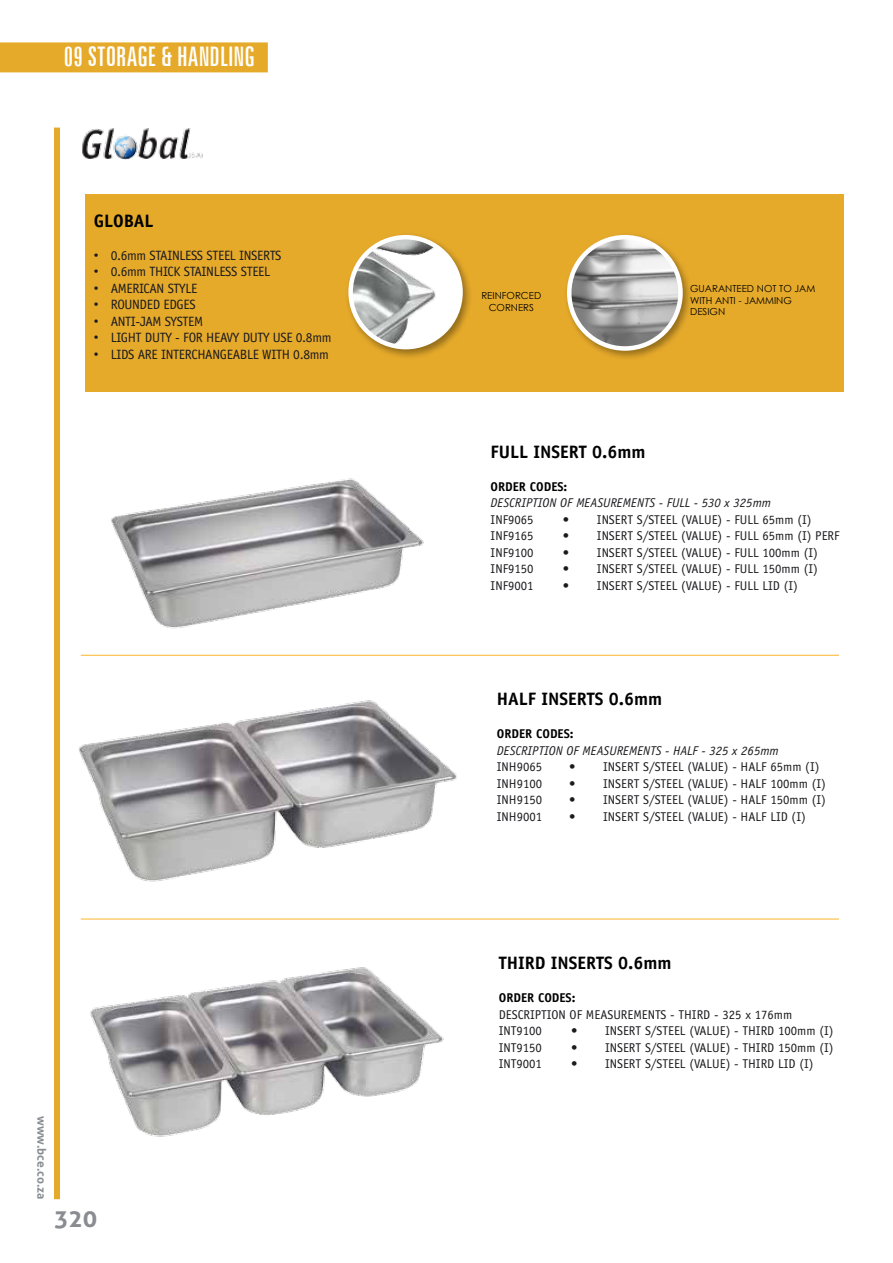
<style>
.page{position:relative;width:893px;height:1263px;background:#fff}
.page>*{position:absolute;margin:0;border:0;box-sizing:border-box;transform-origin:0 0}
.t1{font:extra-condensed 27px "Zurich BT";letter-spacing:.005em;color:#fff}
.t2{font:700 24px "Aller";color:#898d91}
.t3{font:700 18px "Officina Sans";color:#000}
.t4{font:13.5px "Officina Sans";letter-spacing:-.025em;color:#1b1b1f}
.t5{font:12.75px/16.5px "Officina Sans";color:#1b1b1f}
.t6{font:italic 12.75px "Officina Sans";color:#1b1b1f}
.t7{font:700 12.75px "Officina Sans";color:#000}
.t8{font:700 12px "Aller";color:#898d91}
.t9{font:9.75px/11.7px "Century Gothic";color:#000}
.s1{font-family:"Arial"}
</style>
<div class="page">
<div style="left:0;top:42px;width:268px;height:30px;background:#e6aa2b"></div>
<div style="left:54px;top:128px;width:6px;height:1071px;background:#e6aa2b"></div>
<div style="left:85px;top:194px;width:758px;height:198px;background:#e6aa2b"></div>
<img style="left:82px;top:128px;width:121px;height:31px">
<div style="left:564px;top:232px;width:128px;height:128px;background:#000;opacity:.35"></div>
<img style="left:569px;top:237px;width:111px;height:111px;border-radius:56px">
<div style="left:567px;top:235px;width:116px;height:116px;border:4px solid #fff;border-radius:50%"></div>
<div style="left:345px;top:232px;width:128px;height:127px;background:#000;opacity:.35"></div>
<img style="left:351px;top:237px;width:110px;height:110px;border-radius:55px">
<div style="left:348px;top:235px;width:115px;height:114px;border:4px solid #fff;border-radius:50%"></div>
<hr style="left:81px;top:655px;width:758px;height:1px;background:#fdb62b">
<hr style="left:81px;top:919px;width:758px;height:1px;background:#fdb62b">
<img style="left:111px;top:478px;width:313px;height:151px">
<img style="left:78px;top:700px;width:379px;height:182px">
<img style="left:90px;top:967px;width:354px;height:170px">
<h1 class="t1" style="left:64px;top:41px;width:193px">09 STORAGE &amp; HANDLING</h1>
<h3 class="t3" style="left:94px;top:209px;width:61px">GLOBAL</h3>
<p class="t4" style="left:94px;top:247px;width:189px"><span class="s1">•</span> 0.6MM STAINLESS STEEL INSERTS</p>
<p class="t4" style="left:94px;top:264px;width:77px"><span class="s1">•</span> 0.6MM THICKSTAINLESSSTEEL</p>
<p class="t4" style="left:94px;top:280px;width:32px"><span class="s1">•</span> AMERICANSTYLE</p>
<p class="t4" style="left:94px;top:297px;width:46px"><span class="s1">•</span> ROUNDEDEDGES</p>
<p class="t4" style="left:94px;top:313px;width:60px"><span class="s1">•</span> ANTI-JAMSYSTEM</p>
<p class="t4" style="left:94px;top:330px;width:92px"><span class="s1">•</span> LIG HTDUTY - FOR</p>
<p class="t4" style="left:206px;top:330px;width:127px">HEAVYDUTY USE 0.8MM</p>
<p class="t4" style="left:94px;top:346px;width:30px"><span class="s1">•</span> LIDSAREINTERC</p>
<p class="t4" style="left:197px;top:346px;width:16px">HANGEABLEWIT</p>
<p class="t4" style="left:282px;top:346px;width:49px">H 0.8MM</p>
<p class="t8" style="left:49px;top:1116px;width:85px;rotate:90deg">www.bce.co.za</p>
<h2 class="t2" style="left:54px;top:1203px;width:45px">320</h2>
<p class="t9" style="left:481px;top:289px;width:61px;text-align:center">REINFORCED<br>CORNERS</p>
<p class="t9" style="left:690px;top:283px;width:127px">GUARANTEED NOT TO JAM<br>WITH ANTI - JAMMING<br>DESIGN</p>
<h3 class="t3" style="left:491px;top:440px;width:156px">FULL INSERT 0.6MM</h3>
<p class="t7" style="left:491px;top:478px;width:78px">ORDER CODES:</p>
<p class="t6" style="left:491px;top:495px;width:282px">DESCRIPTION OF MEASUREMENTS - FULL - 530 x 325mm</p>
<p class="t5" style="left:491px;top:511px;width:44px">INF9065</p>
<p class="t5" style="left:563px;top:511px;width:250px">• INSERT S/STEEL (VALU E) - FU LL 65MM (I)</p>
<p class="t5" style="left:491px;top:528px;width:44px">INF9165</p>
<p class="t5" style="left:563px;top:528px;width:278px">• INSERT S/STEEL (VALU E) - FU LL 65MM (I) PERF</p>
<p class="t5" style="left:491px;top:544px;width:44px">INF9100</p>
<p class="t5" style="left:563px;top:544px;width:256px">• INSERT S/STEEL (VALU E) - FU LL 100MM (I)</p>
<p class="t5" style="left:491px;top:561px;width:44px">INF9150</p>
<p class="t5" style="left:563px;top:561px;width:256px">• INSERT S/STEEL (VALU E) - FU LL 150MM (I)</p>
<p class="t5" style="left:491px;top:577px;width:44px">INF9001</p>
<p class="t5" style="left:563px;top:577px;width:236px">• INSERT S/STEEL (VALU E) - FU LL LID (I)</p>
<h3 class="t3" style="left:497px;top:688px;width:167px">HALF INSERTS 0.6MM</h3>
<p class="t7" style="left:497px;top:726px;width:8px">ORDER</p>
<p class="t7" style="left:536px;top:726px;width:8px">CODE</p>
<p class="t7" style="left:564px;top:726px;width:11px">S:</p>
<p class="t6" style="left:497px;top:743px;width:283px">DESCRIPTION OF MEASUREMENTS - HALF - 325 x 265mm</p>
<p class="t5" style="left:497px;top:759px;width:47px">INH9065</p>
<p class="t5" style="left:569px;top:759px;width:252px">• INSERT S/STEEL (VALU E) - HALF 65MM (I)</p>
<p class="t5" style="left:497px;top:775px;width:47px">INH9100</p>
<p class="t5" style="left:569px;top:775px;width:258px">• INSERT S/STEEL (VALU E) - HALF 100MM (I)</p>
<p class="t5" style="left:497px;top:792px;width:47px">INH9150</p>
<p class="t5" style="left:569px;top:792px;width:258px">• INSERT S/STEEL (VALU E) - HALF 150MM (I)</p>
<p class="t5" style="left:497px;top:808px;width:47px">INH9001</p>
<p class="t5" style="left:569px;top:808px;width:238px">• INSERT S/STEEL (VALU E) - HALF LID (I)</p>
<h3 class="t3" style="left:499px;top:952px;width:174px">THIRD INSERTS 0.6MM</h3>
<p class="t7" style="left:499px;top:990px;width:8px">ORDER</p>
<p class="t7" style="left:538px;top:990px;width:8px">CODE</p>
<p class="t7" style="left:566px;top:990px;width:11px">S:</p>
<p class="t5" style="left:499px;top:1006px;width:295px">DESCRIPTION OF MEASU REMENTS - THIRD - 325 X 176MM<br>INT9100</p>
<p class="t5" style="left:571px;top:1023px;width:264px">• INSERT S/STEEL (VALU E) - THIRD 100MM (I)</p>
<p class="t5" style="left:499px;top:1039px;width:45px">INT9150</p>
<p class="t5" style="left:571px;top:1039px;width:264px">• INSERT S/STEEL (VALU E) - THIRD 150MM (I)</p>
<p class="t5" style="left:499px;top:1056px;width:45px">INT9001</p>
<p class="t5" style="left:571px;top:1056px;width:244px">• INSERT S/STEEL (VALU E) - THIRD LID (I)</p>
</div>
